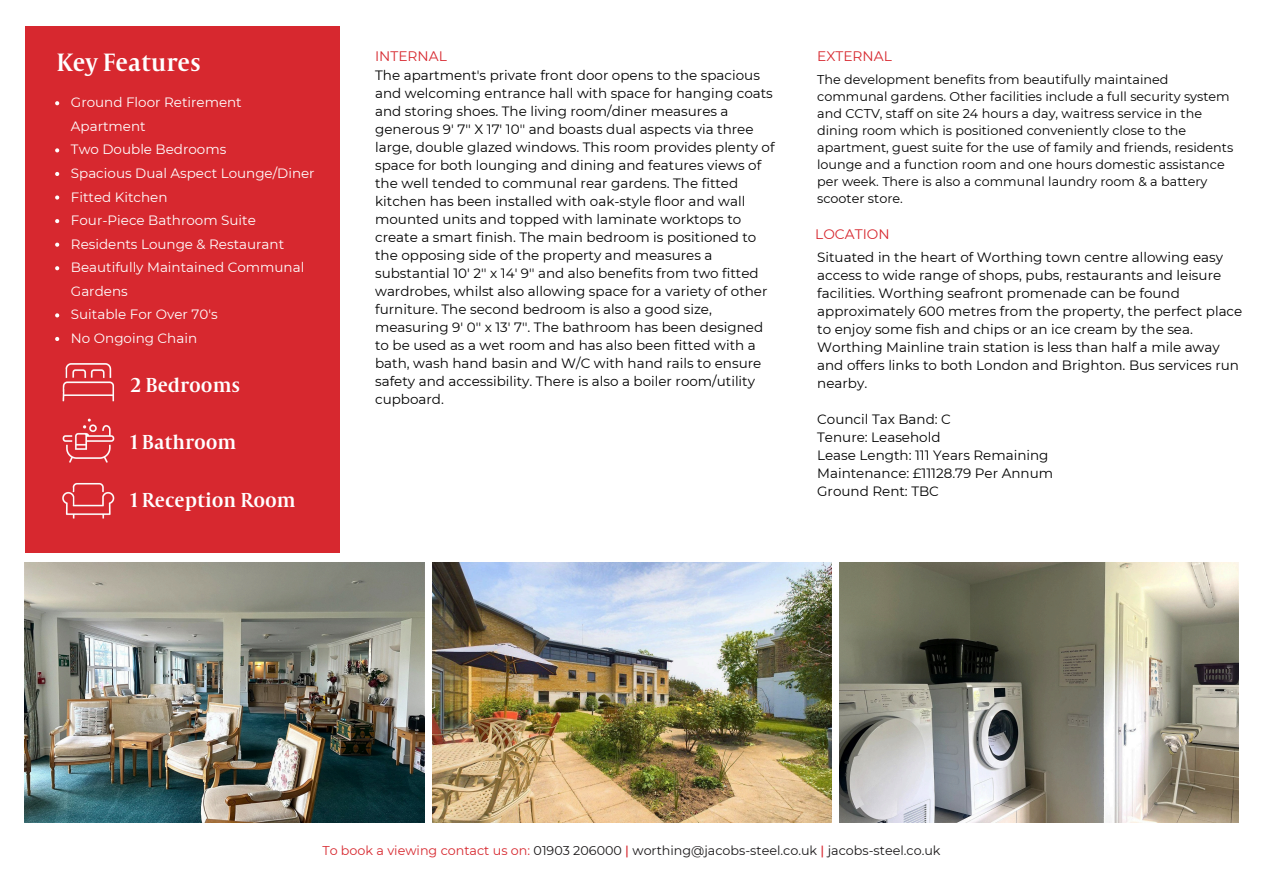
<style>
.page{position:relative;width:1263px;height:894px;background:#fff}
.page>*{position:absolute;margin:0;border:0;box-sizing:border-box;transform-origin:0 0}
.t1{font:27.6px "Capitolium Road";color:#fff}
.t2{font:22.2px "Capitolium Road";color:#fff}
.t3{font:13.8px "Montserrat";color:#d7282f}
.t4{font:13.5px/18px "Montserrat";color:#000}
.t5{font:13.5px/23.5px "Montserrat";color:#fff}
.t6{font:12.75px/17px "Montserrat";color:#000}
.t7{font:12.75px "Montserrat";color:#191718}
.s1{color:#d7282f}
.s2{font-weight:500;color:#d7282f}
</style>
<div class="page">
<img style="left:25px;top:562px;width:399px;height:260px">
<img style="left:432px;top:562px;width:399px;height:260px">
<img style="left:839px;top:562px;width:400px;height:260px">
<div style="left:25px;top:26px;width:314px;height:526px;background:#d7282f"></div>
<img style="left:62px;top:482px;width:53px;height:37px">
<img style="left:62px;top:418px;width:53px;height:45px">
<img style="left:62px;top:363px;width:53px;height:39px">
<svg style="left:55px;top:101px;width:4px;height:4px"></svg>
<svg style="left:55px;top:148px;width:4px;height:4px"></svg>
<svg style="left:55px;top:172px;width:4px;height:4px"></svg>
<svg style="left:55px;top:195px;width:4px;height:4px"></svg>
<svg style="left:55px;top:219px;width:4px;height:4px"></svg>
<svg style="left:55px;top:242px;width:4px;height:5px"></svg>
<svg style="left:55px;top:266px;width:4px;height:4px"></svg>
<svg style="left:55px;top:313px;width:4px;height:4px"></svg>
<svg style="left:55px;top:337px;width:4px;height:4px"></svg>
<h2 class="t1" style="left:57px;top:53px;width:146px">Key Features</h2>
<p class="t5" style="left:71px;top:91px;width:172px">Ground Floor Retirement<br>Apartment</p>
<p class="t5" style="left:71px;top:138px;width:157px">Two Double Bedrooms</p>
<p class="t5" style="left:71px;top:161px;width:245px">Spacious Dual Aspect Lounge/Diner</p>
<p class="t5" style="left:71px;top:185px;width:98px">Fitted Kitchen</p>
<p class="t5" style="left:71px;top:208px;width:186px">Four-Piece Bathroom Suite</p>
<p class="t5" style="left:71px;top:232px;width:215px">Residents Lounge &amp; Restaurant</p>
<p class="t5" style="left:71px;top:256px;width:235px">Beautifully Maintained Communal<br>Gardens</p>
<h2 class="t5" style="left:71px;top:303px;width:148px">Suitable For Over 70's</h2>
<p class="t5" style="left:71px;top:326px;width:128px">No Ongoing Chain</p>
<p class="t2" style="left:130px;top:377px;width:112px">2 Bedrooms</p>
<h2 class="t2" style="left:130px;top:435px;width:108px">1 Bathroom</h2>
<h3 class="t2" style="left:130px;top:492px;width:167px">1 Reception Room</h3>
<h3 class="t3" style="left:375px;top:47px;width:73px">INTERNAL</h3>
<p class="t3" style="left:817px;top:47px;width:76px">EXTERNAL</p>
<p class="t6" style="left:817px;top:71px;width:418px">The development benefits from beautifully maintained communal gardens. Other facilities include a full security system and CCTV, staff on site 24 hours a day, waitress service in the dining room which is positioned conveniently close to the apartment, guest suite for the use of family and friends, residents lounge and a function room and one hours domestic assistance per week. There is also a communal laundry room &amp; a battery scooter store.</p>
<p class="t4" style="left:375px;top:66px;width:401px">The apartment's private front door opens to the spacious and welcoming entrance hall with space for hanging coats and storing shoes. The living room/diner measures a generous 9' 7'' X 17' 10'' and boasts dual aspects via three large, double glazed windows. This room provides plenty of space for both lounging and dining and features views of the well tended to communal rear gardens. The fitted kitchen has been installed with oak-style floor and wall mounted units and topped with laminate worktops to create a smart finish. The main bedroom is positioned to the opposing side of the property and measures a substantial 10' 2'' x 14' 9'' and also benefits from two fitted wardrobes, whilst also allowing space for a variety of other furniture. The second bedroom is also a good size, measuring 9' 0'' x 13' 7''. The bathroom has been designed to be used as a wet room and has also been fitted with a bath, wash hand basin and W/C with hand rails to ensure safety and accessibility. There is also a boiler room/utility cupboard.</p>
<p class="t3" style="left:815px;top:225px;width:76px">LOCATION</p>
<h3 class="t4" style="left:817px;top:248px;width:427px">Situated in the heart of Worthing town centre allowing easy access to wide range of shops, pubs, restaurants and leisure facilities. Worthing seafront promenade can be found approximately 600 metres from the property, the perfect place to enjoy some fish and chips or an ice cream by the sea.<br>Worthing Mainline train station is less than half a mile away and offers links to both London and Brighton. Bus services run nearby.</h3>
<p class="t4" style="left:817px;top:410px;width:135px">Council Tax Band: C</p>
<p class="t4" style="left:817px;top:428px;width:125px">Tenure: Leasehold</p>
<p class="t4" style="left:817px;top:446px;width:233px">Lease Length: 111 Years Remaining</p>
<p class="t4" style="left:817px;top:464px;width:237px">Maintenance: £11128.79 Per Annum</p>
<p class="t4" style="left:817px;top:482px;width:123px">Ground Rent: TBC</p>
<p class="t7" style="left:322px;top:842px;width:620px"><span class="s1">To book a viewing contact us on:</span> 01903 206000 <span class="s2">|</span> worthing@jacobs-steel.co.uk <span class="s2">|</span> jacobs-steel.co.uk</p>
</div>
